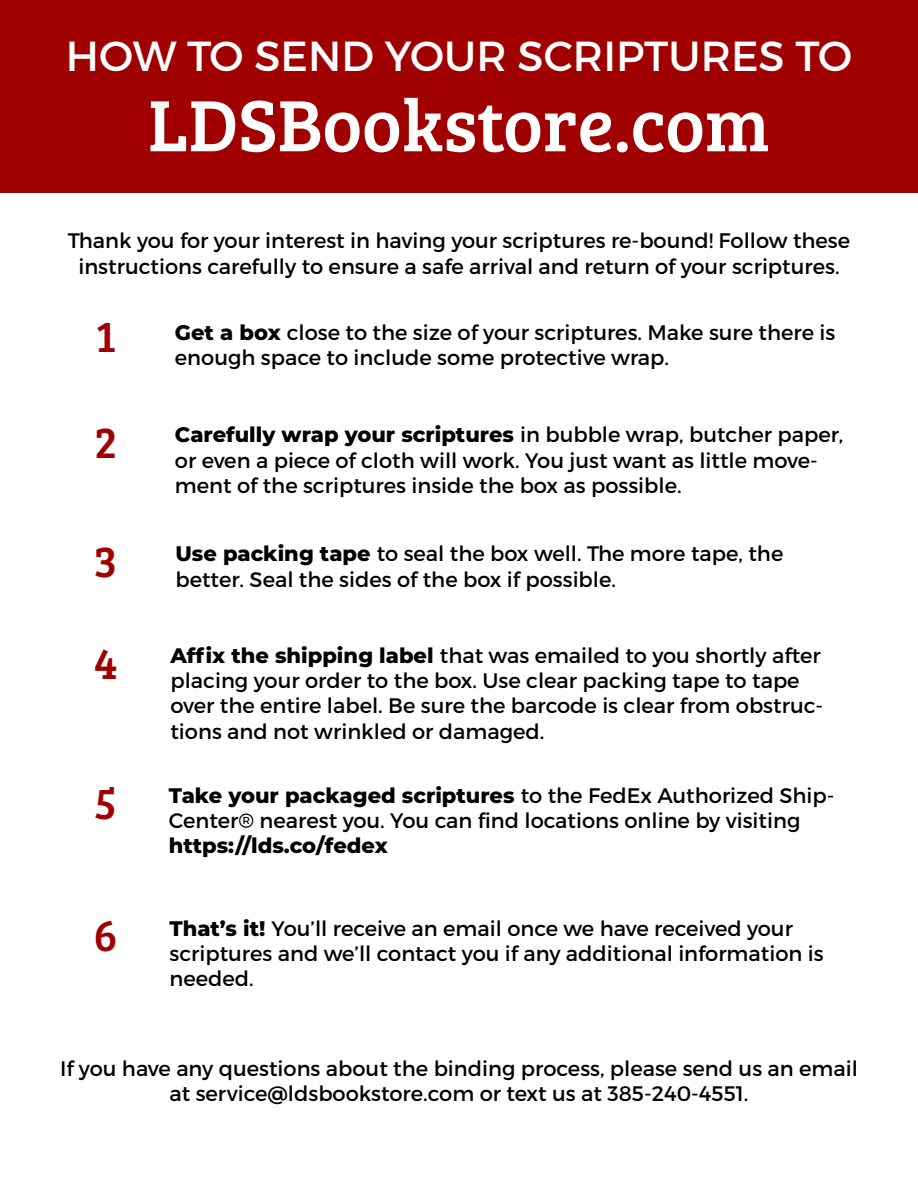
<style>
.page{position:relative;width:918px;height:1188px;background:#fff}
.page>*{position:absolute;margin:0;border:0;box-sizing:border-box;transform-origin:0 0}
.t1{font:75px "Bree Serif";color:#fff}
.t2{font:45px "Bree Serif";color:#a00000}
.t3{font:42px "Montserrat";color:#fff}
.t4{font:21px/25.2px "Montserrat";color:#000}
.t5{font:800 21px "Montserrat";color:#000}
.s1{font-weight:800}
.s2{font-family:"Bree Serif";font-size:45px;color:#a00000}
</style>
<div class="page">
<div style="left:0;top:0;width:918px;height:192px;background:#a00000"></div>
<h3 class="t3" style="left:66px;top:31px;width:788px">HOW TO SEND YOUR SCRIPTURES TO</h3>
<h1 class="t1" style="left:148px;top:71px;width:623px">LDSBookstore.com</h1>
<p class="t4" style="left:68px;top:228px;width:784px;text-align:center">Thank you for your interest in having your scriptures re-bound! Follow these instructions carefully to ensure a safe arrival and return of your scriptures.</p>
<h2 class="t2" style="left:95px;top:303px;width:22px">1</h2>
<p class="t4" style="left:175px;top:320px;width:662px"><span class="s1">Get a box</span> close to the size of your scriptures. Make sure there is enough space to include some protective wrap.</p>
<h2 class="t2" style="left:94px;top:410px;width:25px">2</h2>
<p class="t4" style="left:175px;top:422px;width:670px"><span class="s1">Carefully wrap your scriptures</span> in bubble wrap, butcher paper, or even a piece of cloth will work. You just want as little move&shy;ment of the scriptures inside the box as possible.</p>
<h2 class="t2" style="left:94px;top:529px;width:25px">3</h2>
<p class="t4" style="left:175px;top:541px;width:609px"><span class="s1">Use packing tape</span> to seal the box well. The more tape, the better. Seal the sides of the box if possible.</p>
<p class="t4" style="left:170px;top:643px;width:654px;text-indent:-77px"><span class="s2">4</span> <span class="s1">Affix the shipping label</span> that was emailed to you shortly after placing your order to the box. Use clear packing tape to tape over the entire label. Be sure the barcode is clear from obstruc&shy;tions and not wrinkled or damaged.</p>
<p class="t4" style="left:169px;top:783px;width:667px;text-indent:-75px"><span class="s2">5</span> <span class="s1">Take your packaged scriptures</span> to the FedEx Authorized Ship-<br>Center® nearest you. You can find locations online by visiting</p>
<p class="t5" style="left:169px;top:831px;width:220px">https://lds.co/fedex</p>
<p class="t4" style="left:169px;top:916px;width:656px;text-indent:-76px"><span class="s2">6</span> <span class="s1">That’s it!</span> You’ll receive an email once we have received your scriptures and we’ll contact you if any additional information is needed.</p>
<p class="t4" style="left:60px;top:1055px;width:799px;text-align:center">If you have any questions about the binding process, please send us an email at service@ldsbookstore.com or text us at 385-240-4551.</p>
</div>
